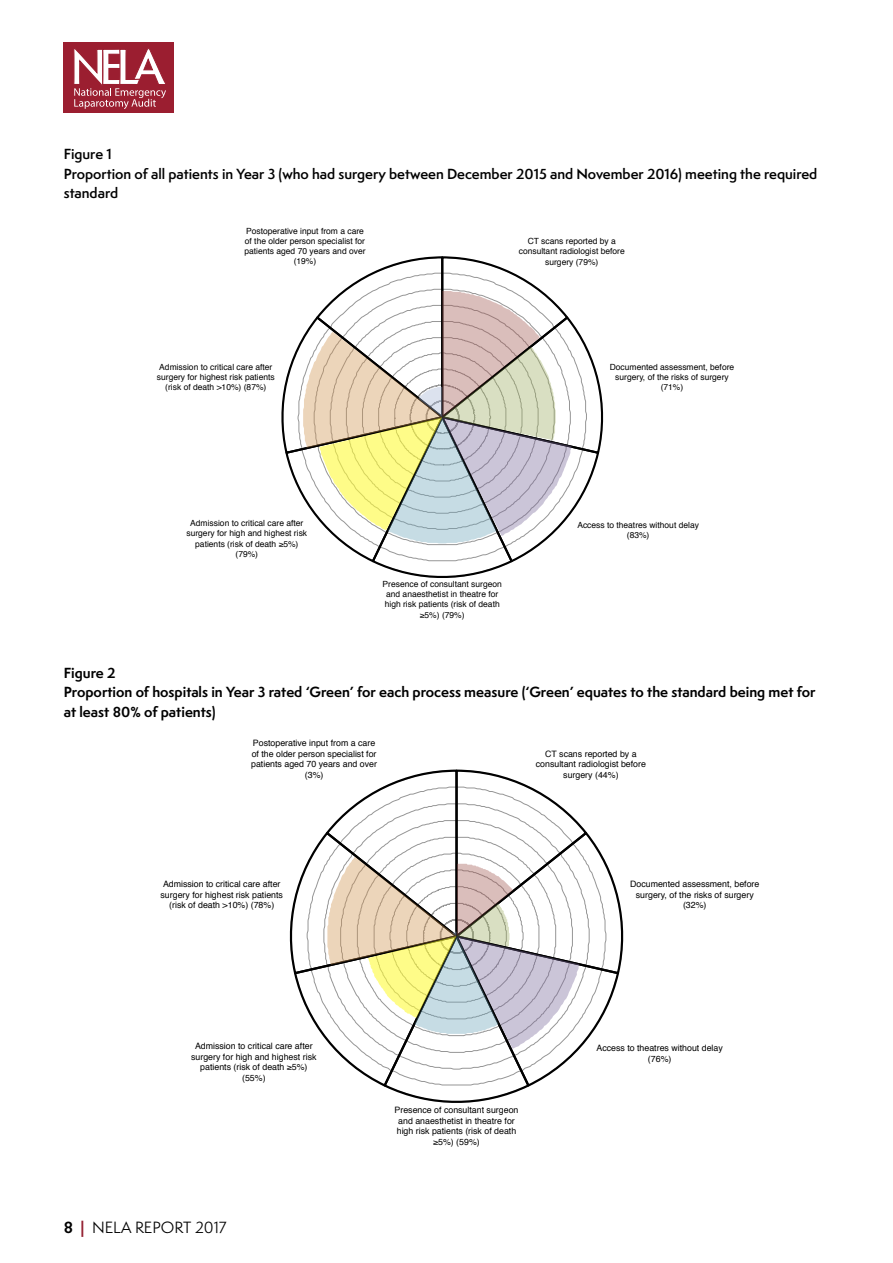
<style>
.page{position:relative;width:893px;height:1263px;background:#fff}
.page>*{position:absolute;margin:0;border:0;box-sizing:border-box;transform-origin:0 0}
.t1{font:15px "Semplicita Pro";color:#000}
.t2{font:700 13.5px/19.5px "Semplicita Pro";color:#000}
.t3{font:600 13.5px/19.5px "Semplicita Pro";color:#000}
.t4{font:8.85px/10.5px "Helvetica";color:#000;text-align:center}
.t5{font:8.55px/10.2px "Helvetica";color:#000;text-align:center}
.s1{font-weight:700}
.s2{font-weight:700;color:#931e2f}
</style>
<div class="page">
<div style="left:64px;top:43px;width:110px;height:70px;background:#9b1e30"></div>
<svg style="left:74px;top:48px;width:92px;height:61px"></svg>
<svg style="left:281px;top:256px;width:323px;height:322px"></svg>
<svg style="left:289px;top:769px;width:335px;height:334px"></svg>
<h2 class="t3" style="left:64px;top:144px;width:755px">Figure 1<br>Proportion of all patients in Year 3 (who had surgery between December 2015 and November 2016) meeting the required standard</h2>
<p class="t5" style="left:519px;top:236px;width:108px">CT scans reported by a consultant radiologist before surgery (79%)</p>
<p class="t5" style="left:244px;top:226px;width:123px">Postoperative input from a care of the older person specialist for patients aged 70 years and over (19%)</p>
<p class="t5" style="left:157px;top:362px;width:119px">Admission to critical care after surgery for highest risk patients (risk of death &gt;10%) (87%)</p>
<p class="t5" style="left:186px;top:518px;width:122px">Admission to critical care after surgery for high and highest risk patients (risk of death ≥5%) (79%)</p>
<p class="t5" style="left:383px;top:579px;width:121px">Presence of consultant surgeon and anaesthetist in theatre for high risk patients (risk of death ≥5%) (79%)</p>
<p class="t5" style="left:610px;top:362px;width:126px">Documented assessment, before surgery, of the risks of surgery (71%)</p>
<p class="t5" style="left:577px;top:520px;width:123px">Access to theatres without delay (83%)</p>
<h2 class="t2" style="left:64px;top:663px;width:753px">Figure 2<br>Proportion of hospitals in Year 3 rated ‘Green’ for each process measure (‘Green’ equates to the standard being met for at least 80% of patients)</h2>
<p class="t4" style="left:536px;top:749px;width:112px">CT scans reported by a consultant radiologist before surgery (44%)</p>
<p class="t4" style="left:251px;top:738px;width:127px">Postoperative input from a care of the older person specialist for patients aged 70 years and over (3%)</p>
<p class="t4" style="left:161px;top:879px;width:124px">Admission to critical care after surgery for highest risk patients (risk of death &gt;10%) (78%)</p>
<p class="t4" style="left:191px;top:1041px;width:127px">Admission to critical care after surgery for high and highest risk patients (risk of death ≥5%) (55%)</p>
<h1 class="t1" style="left:64px;top:1216px;width:165px"><span class="s1">8</span> <span class="s2">|</span> NELA REPORT 2017</h1>
<p class="t4" style="left:395px;top:1105px;width:125px">Presence of consultant surgeon and anaesthetist in theatre for high risk patients (risk of death ≥5%) (59%)</p>
<p class="t4" style="left:630px;top:879px;width:131px">Documented assessment, before surgery, of the risks of surgery (32%)</p>
<p class="t4" style="left:596px;top:1043px;width:128px">Access to theatres without delay (76%)</p>
</div>
